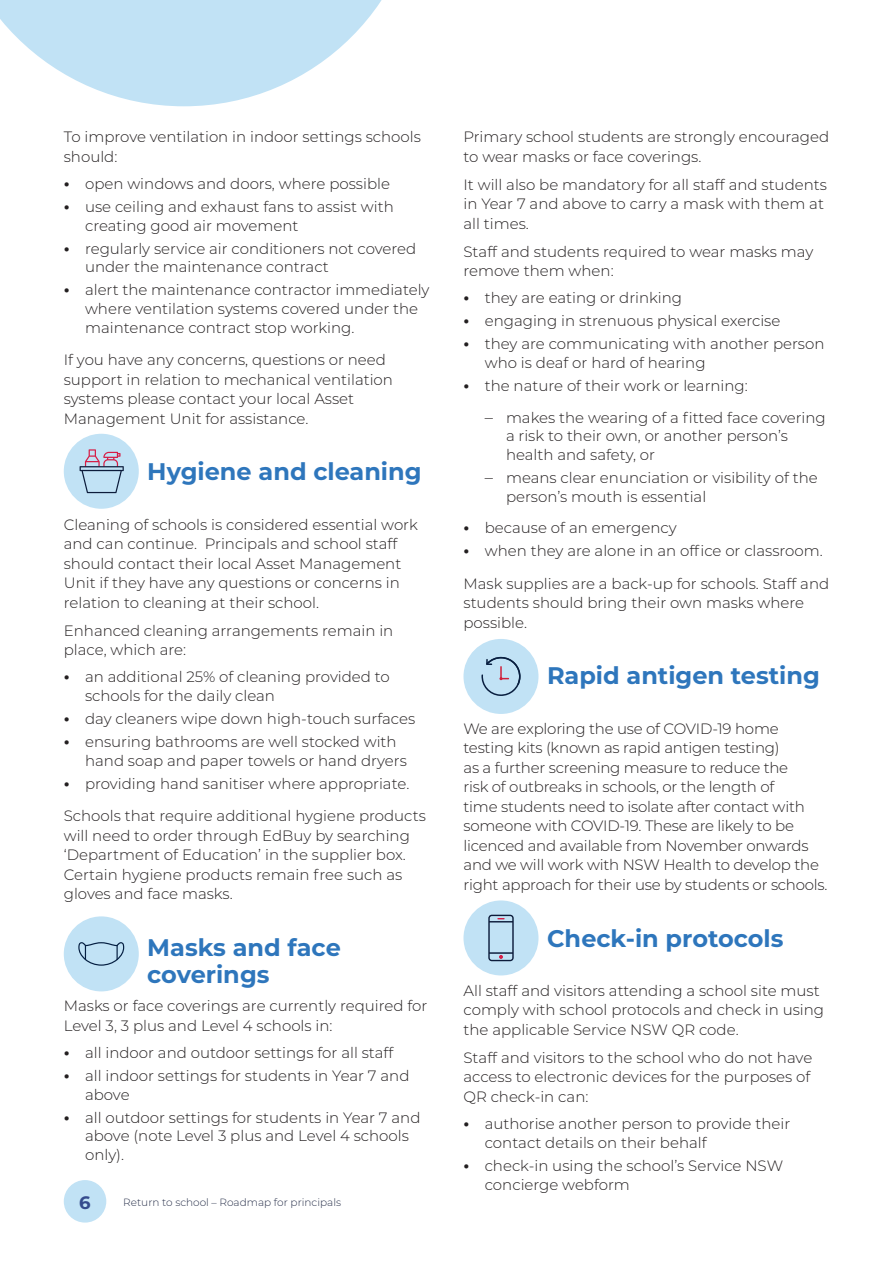
<style>
.page{position:relative;width:893px;height:1263px;background:#fff}
.page>*{position:absolute;margin:0;border:0;box-sizing:border-box;transform-origin:0 0}
.Heading_3_icon{font:700 24px "Montserrat";color:#2e76bc}
.Heading_3{font:700 24px/27px "Montserrat";color:#2e76bc}
.t1{font:700 18px "Montserrat";color:#354b8d}
.Body{font:300 15px/19.5px "Montserrat";color:#231f20}
.t2{font:300 10.5px "Montserrat";color:#2a324c}
.s1{font-weight:700;font-size:16.5px}
.s2{font-size:16.5px}
</style>
<div class="page">
<svg style="left:0;top:0;width:382px;height:106px"></svg>
<div style="left:64px;top:916px;width:75px;height:75px;background:#c1e2f5;border-radius:50%"></div>
<svg style="left:78px;top:942px;width:46px;height:24px"></svg>
<div style="left:64px;top:434px;width:75px;height:75px;background:#c1e2f5;border-radius:50%"></div>
<svg style="left:80px;top:449px;width:44px;height:44px"></svg>
<div style="left:463px;top:900px;width:75px;height:75px;background:#c1e2f5;border-radius:50%"></div>
<svg style="left:488px;top:915px;width:26px;height:46px"></svg>
<div style="left:463px;top:639px;width:75px;height:75px;background:#c1e2f5;border-radius:50%"></div>
<svg style="left:481px;top:657px;width:40px;height:39px"></svg>
<div style="left:64px;top:1180px;width:42px;height:42px;background:#c1e2f5;border-radius:50%"></div>
<p class="Body" style="left:64px;top:127px;width:359px">To improve ventilation in indoor settings schools should:</p>
<p class="Body" style="left:64px;top:173px;width:328px"><span class="s1">•</span> open windows and doors, where possible</p>
<p class="Body" style="left:85px;top:197px;width:310px;line-height:18.8px;text-indent:-21px"><span class="s1">•</span> use ceiling and exhaust fans to assist with creating good air movement</p>
<p class="Body" style="left:85px;top:238px;width:333px;line-height:18.8px;text-indent:-21px"><span class="s1">•</span> regularly service air conditioners not covered under the maintenance contract</p>
<p class="Body" style="left:85px;top:280px;width:346px;line-height:18.8px;text-indent:-21px"><span class="s1">•</span> alert the maintenance contractor immediately where ventilation systems covered under the maintenance contract stop working.</p>
<p class="Body" style="left:64px;top:350px;width:331px">If you have any concerns, questions or need support in relation to mechanical ventilation systems please contact your local Asset Management Unit for assistance.</p>
<h4 class="Heading_3_icon" style="left:147px;top:455px;width:276px">Hygiene and cleaning</h4>
<p class="Body" style="left:64px;top:514px;width:356px">Cleaning of schools is considered essential work and can continue. Principals and school staff should contact their local Asset Management Unit if they have any questions or concerns in relation to cleaning at their school.</p>
<p class="Body" style="left:64px;top:620px;width:331px">Enhanced cleaning arrangements remain in place, which are:</p>
<p class="Body" style="left:85px;top:667px;width:306px;line-height:18.8px;text-indent:-21px"><span class="s1">•</span> an additional 25% of cleaning provided to schools for the daily clean</p>
<p class="Body" style="left:64px;top:709px;width:353px"><span class="s1">•</span> day cleaners wipe down high-touch surfaces</p>
<p class="Body" style="left:85px;top:732px;width:323px;line-height:18.8px;text-indent:-21px"><span class="s1">•</span> ensuring bathrooms are well stocked with hand soap and paper towels or hand dryers</p>
<p class="Body" style="left:64px;top:773px;width:347px"><span class="s1">•</span> providing hand sanitiser where appropriate.</p>
<p class="Body" style="left:64px;top:806px;width:364px">Schools that require additional hygiene products will need to order through EdBuy by searching ‘Department of Education’ in the supplier box.<br>Certain hygiene products remain free such as gloves and face masks.</p>
<h4 class="Heading_3" style="left:147px;top:933px;width:195px">Masks and face coverings</h4>
<p class="Body" style="left:64px;top:995px;width:365px">Masks or face coverings are currently required for<br>Level 3, 3 plus and Level 4 schools in:</p>
<p class="Body" style="left:64px;top:1042px;width:331px"><span class="s1">•</span> all indoor and outdoor settings for all staff</p>
<p class="Body" style="left:85px;top:1065px;width:326px;line-height:18.8px;text-indent:-21px"><span class="s1">•</span> all indoor settings for students in Year 7 and above</p>
<p class="Body" style="left:85px;top:1107px;width:337px;line-height:18.8px;text-indent:-21px"><span class="s1">•</span> all outdoor settings for students in Year 7 and above (note Level 3 plus and Level 4 schools only).</p>
<p class="t1" style="left:79px;top:1189px;width:13px">6</p>
<p class="t2" style="left:123px;top:1195px;width:219px">Return to school – Roadmap for principals</p>
<p class="Body" style="left:463px;top:127px;width:367px">Primary school students are strongly encouraged to wear masks or face coverings.</p>
<p class="Body" style="left:463px;top:174px;width:365px">It will also be mandatory for all staff and students in Year 7 and above to carry a mask with them at all times.</p>
<p class="Body" style="left:463px;top:241px;width:351px">Staff and students required to wear masks may remove them when:</p>
<p class="Body" style="left:463px;top:288px;width:220px"><span class="s1">•</span> they are eating or drinking</p>
<p class="Body" style="left:463px;top:311px;width:318px"><span class="s1">•</span> engaging in strenuous physical exercise</p>
<p class="Body" style="left:485px;top:334px;width:341px;line-height:18.8px;text-indent:-21px"><span class="s1">•</span> they are communicating with another person who is deaf or hard of hearing</p>
<p class="Body" style="left:463px;top:376px;width:286px"><span class="s1">•</span> the nature of their work or learning:</p>
<p class="Body" style="left:506px;top:407px;width:321px;line-height:18.8px;text-indent:-21px"><span class="s2">–</span> makes the wearing of a fitted face covering a risk to their own, or another person’s health and safety, or</p>
<p class="Body" style="left:506px;top:468px;width:313px;line-height:18.8px;text-indent:-21px"><span class="s2">–</span> means clear enunciation or visibility of the person’s mouth is essential</p>
<p class="Body" style="left:463px;top:518px;width:215px"><span class="s1">•</span> because of an emergency</p>
<p class="Body" style="left:463px;top:541px;width:361px"><span class="s1">•</span> when they are alone in an office or classroom.</p>
<p class="Body" style="left:463px;top:573px;width:367px">Mask supplies are a back-up for schools. Staff and students should bring their own masks where possible.</p>
<h4 class="Heading_3_icon" style="left:547px;top:659px;width:274px">Rapid antigen testing</h4>
<p class="Body" style="left:463px;top:718px;width:366px">We are exploring the use of COVID-19 home testing kits (known as rapid antigen testing)<br>as a further screening measure to reduce the<br>risk of outbreaks in schools, or the length of<br>time students need to isolate after contact with someone with COVID-19. These are likely to be licenced and available from November onwards and we will work with NSW Health to develop the right approach for their use by students or schools.</p>
<h4 class="Heading_3_icon" style="left:547px;top:921px;width:238px">Check-in protocols</h4>
<p class="Body" style="left:463px;top:980px;width:362px">All staff and visitors attending a school site must comply with school protocols and check in using the applicable Service NSW QR code.</p>
<p class="Body" style="left:463px;top:1047px;width:350px">Staff and visitors to the school who do not have access to electronic devices for the purposes of<br>QR check-in can:</p>
<p class="Body" style="left:485px;top:1114px;width:307px;line-height:18.8px;text-indent:-21px"><span class="s1">•</span> authorise another person to provide their contact details on their behalf</p>
<p class="Body" style="left:485px;top:1156px;width:300px;line-height:18.8px;text-indent:-21px"><span class="s1">•</span> check-in using the school’s Service NSW concierge webform</p>
</div>
